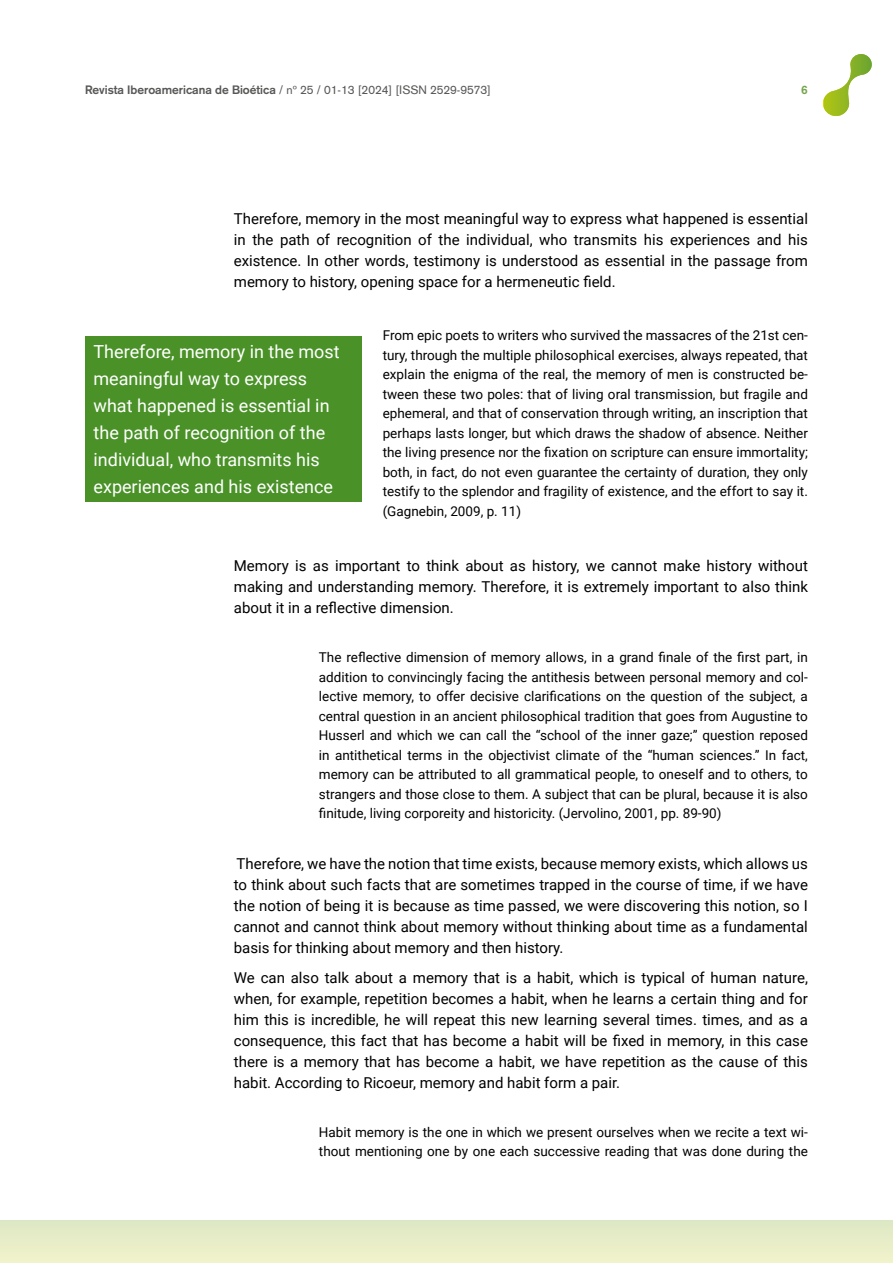
<style>
.page{position:relative;width:893px;height:1263px;background:#fff}
.page>*{position:absolute;margin:0;border:0;box-sizing:border-box;transform-origin:0 0}
.t1{font:18px/27px "Roboto";color:#fff}
.t2{font:15px/21px "Roboto";color:#000;text-align:justify}
.t3{font:13.5px/19.5px "Roboto";color:#000;text-align:justify}
.t4{font:12px "Akzidenz Grotesk";color:#575756}
.t5{font:700 12px "Akzidenz Grotesk";color:#74a54c}
.s1{font-weight:700}
</style>
<div class="page">
<div style="left:0;top:1220px;width:893px;height:43px;background:#e7edc8"></div>
<svg style="left:823px;top:54px;width:49px;height:62px"></svg>
<div style="left:85px;top:336px;width:276px;height:166px;background:#4a9228"></div>
<p class="t4" style="left:85px;top:83px;width:407px"><span class="s1">Revista Iberoamericana de Bioética</span> / nº 25 / 01-13 [2024] [ISSN 2529-9573]</p>
<p class="t5" style="left:801px;top:83px;width:8px">6</p>
<p class="t2" style="left:234px;top:207px;width:576px">Therefore, memory in the most meaningful way to express what happened is essential in the path of recognition of the individual, who transmits his experiences and his existence. In other words, testimony is understood as essential in the passage from memory to history, opening space for a hermeneutic field.</p>
<p class="t3" style="left:383px;top:325px;width:427px">From epic poets to writers who survived the massacres of the 21st cen&shy;tury, through the multiple philosophical exercises, always repeated, that explain the enigma of the real, the memory of men is constructed be&shy;tween these two poles: that of living oral transmission, but fragile and ephemeral, and that of conservation through writing, an inscription that perhaps lasts longer, but which draws the shadow of absence. Neither the living presence nor the fixation on scripture can ensure immortality; both, in fact, do not even guarantee the certainty of duration, they only testify to the splendor and fragility of existence, and the effort to say it. (Gagnebin, 2009, p. 11)</p>
<h1 class="t1" style="left:94px;top:338px;width:247px">Therefore, memory in the most meaningful way to express what happened is essential in the path of recognition of the individual, who transmits his experiences and his existence</h1>
<p class="t2" style="left:234px;top:554px;width:576px">Memory is as important to think about as history, we cannot make history without making and understanding memory. Therefore, it is extremely important to also think about it in a reflective dimension.</p>
<p class="t3" style="left:319px;top:647px;width:490px">The reflective dimension of memory allows, in a grand finale of the first part, in addition to convincingly facing the antithesis between personal memory and col&shy;lective memory, to offer decisive clarifications on the question of the subject, a central question in an ancient philosophical tradition that goes from Augustine to Husserl and which we can call the “school of the inner gaze;” question reposed in antithetical terms in the objectivist climate of the “human sciences.” In fact, memory can be attributed to all grammatical people, to oneself and to others, to strangers and those close to them. A subject that can be plural, because it is also finitude, living corporeity and historicity. (Jervolino, 2001, pp. 89-90)</p>
<p class="t2" style="left:234px;top:853px;width:576px">Therefore, we have the notion that time exists, because memory exists, which allows us to think about such facts that are sometimes trapped in the course of time, if we have the notion of being it is because as time passed, we were discovering this notion, so I cannot and cannot think about memory without thinking about time as a fundamental basis for thinking about memory and then history.</p>
<p class="t2" style="left:234px;top:966px;width:576px">We can also talk about a memory that is a habit, which is typical of human nature, when, for example, repetition becomes a habit, when he learns a certain thing and for him this is incredible, he will repeat this new learning several times. times, and as a consequence, this fact that has become a habit will be fixed in memory, in this case there is a memory that has become a habit, we have repetition as the cause of this habit. According to Ricoeur, memory and habit form a pair.</p>
<p class="t3" style="left:319px;top:1122px;width:490px">Habit memory is the one in which we present ourselves when we recite a text wi&shy;thout mentioning one by one each successive reading that was done during the</p>
</div>
